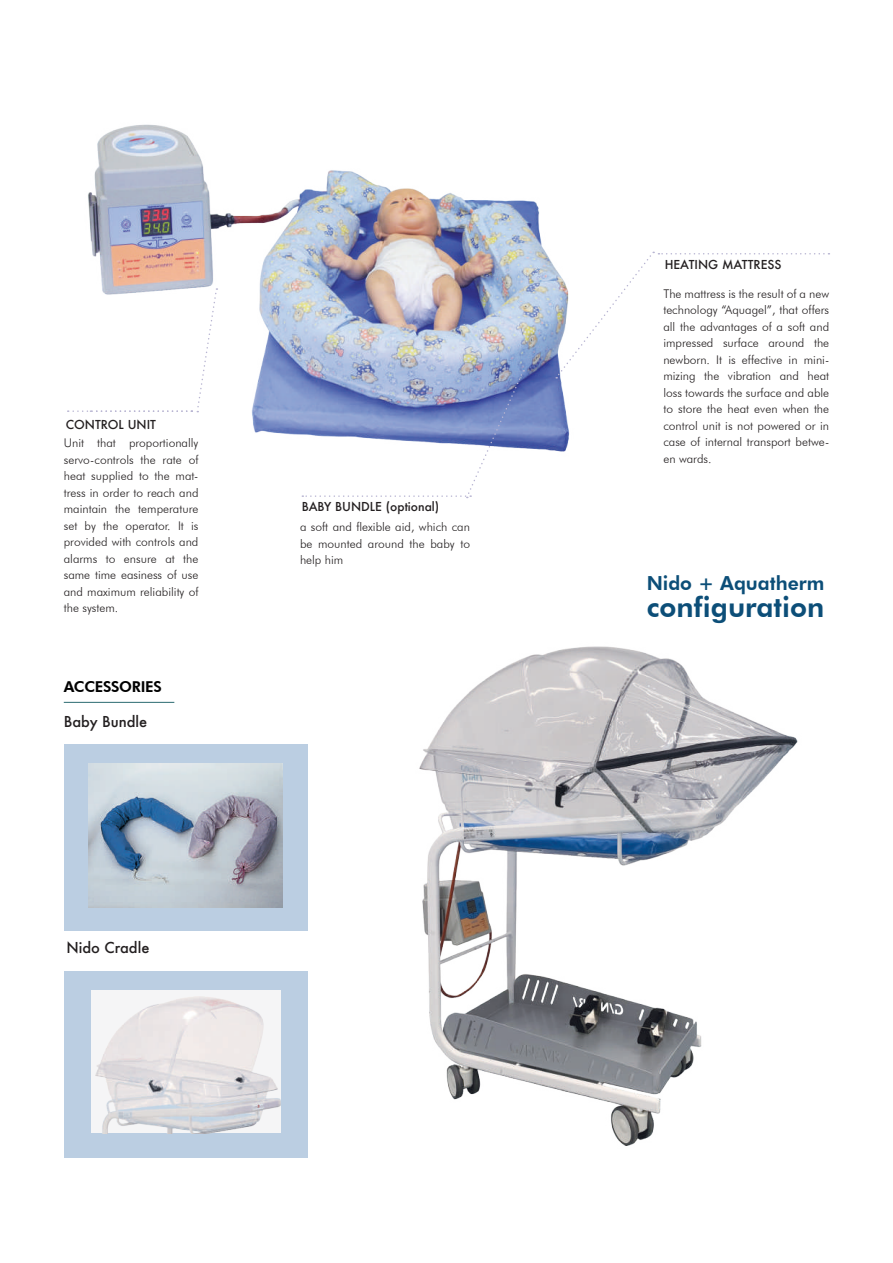
<style>
.page{position:relative;width:893px;height:1263px;background:#fff}
.page>*{position:absolute;margin:0;border:0;box-sizing:border-box;transform-origin:0 0}
.t1{font:800 27.9px "Futura BT";color:#0c4e78}
.t2{font:800 19.35px "Futura BT";color:#0c4e78}
.t3{font:800 15px "Futura BT";letter-spacing:-.02em;color:#000}
.t4{font:500 14.7px "Futura";color:#231f20}
.t5{font:300 12px/16.5px "Futura BT";color:#231f20;text-align:justify}
.t6{font:500 12px "Futura";color:#231f20}
</style>
<div class="page">
<img style="left:419px;top:646px;width:379px;height:500px">
<div style="left:64px;top:972px;width:243px;height:186px;background:#bbcee2"></div>
<div style="left:64px;top:745px;width:243px;height:186px;background:#bbcee2"></div>
<img style="left:88px;top:763px;width:194px;height:144px">
<div style="left:91px;top:990px;width:190px;height:143px;background:#f5f5f6"></div>
<img style="left:96px;top:997px;width:185px;height:136px">
<hr style="left:64px;top:702px;width:110px;height:1px;background:#2b6b70">
<img style="left:67px;top:124px;width:503px;height:328px">
<svg style="left:555px;top:252px;width:274px;height:127px"></svg>
<svg style="left:302px;top:370px;width:222px;height:128px"></svg>
<p class="t6" style="left:66px;top:416px;width:92px">CONTROL UNIT</p>
<p class="t5" style="left:64px;top:434px;width:136px">Unit that proportionally servo-controls the rate of heat supplied to the mat&shy;tress in order to reach and maintain the temperature set by the operator. It is provided with controls and alarms to ensure at the same time easiness of use and maximum reliability of the system.</p>
<p class="t3" style="left:64px;top:678px;width:100px">ACCESSORIES</p>
<p class="t4" style="left:64px;top:712px;width:85px">Baby Bundle</p>
<p class="t4" style="left:66px;top:937px;width:85px">Nido Cradle</p>
<p class="t6" style="left:302px;top:498px;width:139px">BABY BUNDLE (optional)</p>
<p class="t5" style="left:300px;top:519px;width:172px">a soft and flexible aid, which can be mounted around the baby to help him</p>
<p class="t6" style="left:665px;top:257px;width:118px">HEATING MATTRESS</p>
<p class="t5" style="left:663px;top:285px;width:167px">The mattress is the result of a new technology “Aquagel”, that offers all the advantages of a soft and impressed surface around the newborn. It is effective in mini&shy;mizing the vibration and heat loss towards the surface and able to store the heat even when the control unit is not powered or in case of internal transport betwe&shy;en wards.</p>
<h2 class="t2" style="left:647px;top:571px;width:179px">Nido + Aquatherm</h2>
<h1 class="t1" style="left:647px;top:590px;width:179px">configuration</h1>
</div>
